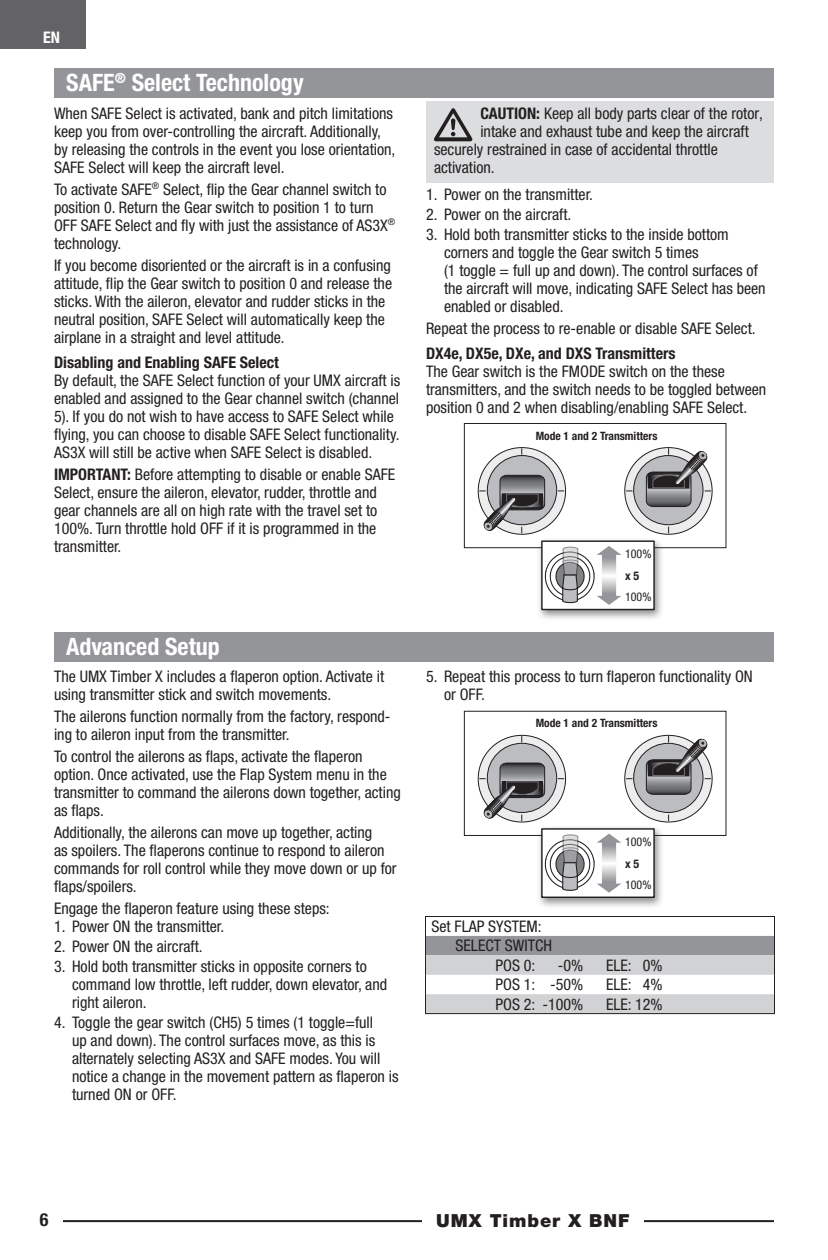
<style>
.page{position:relative;width:828px;height:1260px;background:#fff}
.page>*{position:absolute;margin:0;border:0;box-sizing:border-box;transform-origin:0 0}
.EFL_Main_Header{font:700 condensed 24px "Helvetica Neue LT Std";color:#fff}
.t1{font:900 18px "Helvetica Neue LT Std";letter-spacing:.05em;color:#231f20}
.t2{font:700 condensed 18px "Helvetica Neue LT Std";color:#231f20}
.EFL_Body_Copy{font:condensed 16px/18px "Helvetica Neue LT Std";color:#231f20}
.EFL_Body_Text{font:condensed 16px/18px "Helvetica Neue LT Std";color:#231f20}
.EFL_Cautions_and_War{font:condensed 16px "Helvetica Neue LT Std";color:#231f20}
.Body_Text{font:condensed 16px "Helvetica Neue LT Std";color:#231f20}
.EFL_Sub_Header{font:700 condensed 16px "Helvetica Neue LT Std";color:#231f20}
.t3{font:700 condensed 16px "Helvetica Neue LT Std";color:#fff}
.Body{font:condensed 12px "Helvetica Neue LT Std";color:#231f20}
.Body-2{font:700 condensed 12px "Helvetica Neue LT Std";color:#231f20}
.Body_Text-2{font:700 condensed 11.6px "Helvetica Neue LT Std";color:#231f20}
.s1{font-weight:700}
</style>
<div class="page">
<div style="left:0;top:0;width:85px;height:49px;background:#636366"></div>
<hr style="left:63px;top:1220px;width:711px;height:2px;background:#231f20">
<div style="left:422px;top:1206px;width:221px;height:29px;background:#fff"></div>
<div style="left:54px;top:632px;width:720px;height:30px;background:#939598"></div>
<div style="left:54px;top:68px;width:720px;height:30px;background:#939598"></div>
<div style="left:426px;top:101px;width:348px;height:82px;background:#dcdddf"></div>
<svg style="left:434px;top:108px;width:38px;height:33px"></svg>
<svg style="left:425px;top:916px;width:350px;height:97px"></svg>
<hr style="left:425px;top:1013px;width:175px;height:1px;background:#231f20">
<hr style="left:600px;top:1013px;width:175px;height:1px;background:#231f20">
<svg style="left:625px;top:448px;width:87px;height:86px"></svg>
<div style="left:634px;top:456px;width:69px;height:69px;background:#bcbdc0;border-radius:50%"></div>
<svg style="left:646px;top:448px;width:65px;height:59px"></svg>
<svg style="left:478px;top:448px;width:88px;height:86px"></svg>
<div style="left:487px;top:456px;width:70px;height:69px;background:#bcbdc0;border-radius:50%"></div>
<svg style="left:479px;top:475px;width:66px;height:58px"></svg>
<div style="left:464px;top:423px;width:262px;height:125px;border:1px solid #231f20"></div>
<div style="left:536px;top:537px;width:129px;height:84px;background:#231f20;opacity:.5"></div>
<svg style="left:540px;top:540px;width:116px;height:71px"></svg>
<svg style="left:625px;top:735px;width:87px;height:87px"></svg>
<div style="left:634px;top:743px;width:69px;height:69px;background:#bcbdc0;border-radius:50%"></div>
<svg style="left:646px;top:736px;width:65px;height:59px"></svg>
<svg style="left:478px;top:735px;width:88px;height:87px"></svg>
<div style="left:487px;top:743px;width:70px;height:69px;background:#bcbdc0;border-radius:50%"></div>
<svg style="left:479px;top:762px;width:66px;height:59px"></svg>
<div style="left:464px;top:711px;width:262px;height:125px;border:1px solid #231f20"></div>
<div style="left:536px;top:825px;width:129px;height:84px;background:#231f20;opacity:.5"></div>
<svg style="left:540px;top:828px;width:116px;height:71px"></svg>
<p class="t3" style="left:43px;top:28px;width:18px">EN</p>
<p class="EFL_Main_Header" style="left:66px;top:68px;width:239px">SAFE<sup>®</sup> Select Technology</p>
<p class="EFL_Body_Copy" style="left:54px;top:104px;width:343px">When SAFE Select is activated, bank and pitch limitations keep you from over-controlling the aircraft. Additionally, by releasing the controls in the event you lose orientation, SAFE Select will keep the aircraft level.</p>
<p class="EFL_Body_Copy" style="left:54px;top:180px;width:343px">To activate SAFE<sup>®</sup> Select, flip the Gear channel switch to position 0. Return the Gear switch to position 1 to turn OFF SAFE Select and fly with just the assistance of AS3X<sup>® </sup>technology.</p>
<p class="EFL_Body_Copy" style="left:54px;top:256px;width:340px">If you become disoriented or the aircraft is in a confusing attitude, flip the Gear switch to position 0 and release the sticks. With the aileron, elevator and rudder sticks in the neutral position, SAFE Select will automatically keep the airplane in a straight and level attitude.</p>
<p class="EFL_Sub_Header" style="left:54px;top:352px;width:227px">Disabling and Enabling SAFE Select</p>
<p class="EFL_Body_Text" style="left:54px;top:371px;width:348px">By default, the SAFE Select function of your UMX aircraft is enabled and assigned to the Gear channel switch (channel 5). If you do not wish to have access to SAFE Select while flying, you can choose to disable SAFE Select functionality.<br>AS3X will still be active when SAFE Select is disabled.</p>
<p class="EFL_Body_Copy" style="left:54px;top:465px;width:343px"><span class="s1">IMPORTANT:</span> Before attempting to disable or enable SAFE Select, ensure the aileron, elevator, rudder, throttle and gear channels are all on high rate with the travel set to 100%. Turn throttle hold OFF if it is programmed in the transmitter.</p>
<p class="EFL_Main_Header" style="left:66px;top:632px;width:155px">Advanced Setup</p>
<p class="EFL_Body_Copy" style="left:54px;top:667px;width:332px">The UMX Timber X includes a flaperon option. Activate it using transmitter stick and switch movements.</p>
<p class="EFL_Body_Copy" style="left:54px;top:707px;width:338px">The ailerons function normally from the factory, respond&shy;ing to aileron input from the transmitter.</p>
<p class="EFL_Body_Copy" style="left:54px;top:747px;width:348px">To control the ailerons as flaps, activate the flaperon option. Once activated, use the Flap System menu in the transmitter to command the ailerons down together, acting as flaps.</p>
<p class="EFL_Body_Copy" style="left:54px;top:823px;width:344px">Additionally, the ailerons can move up together, acting<br>as spoilers. The flaperons continue to respond to aileron commands for roll control while they move down or up for flaps/spoilers.</p>
<p class="EFL_Body_Copy" style="left:54px;top:899px;width:277px">Engage the flaperon feature using these steps:</p>
<p class="EFL_Body_Text" style="left:54px;top:917px;width:172px">1. Power ON the transmitter.</p>
<p class="EFL_Body_Text" style="left:54px;top:937px;width:150px">2. Power ON the aircraft.</p>
<p class="EFL_Body_Text" style="left:72px;top:957px;width:317px;text-indent:-18px">3. Hold both transmitter sticks in opposite corners to command low throttle, left rudder, down elevator, and right aileron.</p>
<p class="EFL_Body_Text" style="left:72px;top:1013px;width:328px;text-indent:-18px">4. Toggle the gear switch (CH5) 5 times (1 toggle=full<br>up and down). The control surfaces move, as this is alternately selecting AS3X and SAFE modes. You will notice a change in the movement pattern as flaperon is turned ON or OFF.</p>
<p class="EFL_Cautions_and_War" style="left:480px;top:104px;width:284px"><span class="s1">CAUTION:</span> Keep all body parts clear of the rotor,</p>
<p class="EFL_Cautions_and_War" style="left:480px;top:122px;width:270px">intake and exhaust tube and keep the aircraft</p>
<p class="EFL_Cautions_and_War" style="left:434px;top:140px;width:285px">securely restrained in case of accidental throttle</p>
<p class="EFL_Cautions_and_War" style="left:434px;top:158px;width:62px">activation.</p>
<p class="EFL_Body_Text" style="left:426px;top:185px;width:169px">1. Power on the transmitter.</p>
<p class="EFL_Body_Text" style="left:426px;top:205px;width:147px">2. Power on the aircraft.</p>
<p class="EFL_Body_Text" style="left:444px;top:225px;width:323px;text-indent:-18px">3. Hold both transmitter sticks to the inside bottom corners and toggle the Gear switch 5 times<br>(1 toggle = full up and down). The control surfaces of the aircraft will move, indicating SAFE Select has been enabled or disabled.</p>
<p class="EFL_Body_Copy" style="left:426px;top:319px;width:331px">Repeat the process to re-enable or disable SAFE Select.</p>
<p class="EFL_Sub_Header" style="left:426px;top:343px;width:251px">DX4e, DX5e, DXe, and DXS Transmitters</p>
<p class="EFL_Body_Copy" style="left:426px;top:362px;width:342px">The Gear switch is the FMODE switch on the these transmitters, and the switch needs to be toggled between position 0 and 2 when disabling/enabling SAFE Select.</p>
<p class="Body_Text-2" style="left:536px;top:428px;width:123px">Mode 1 and 2 Transmitters</p>
<p class="Body" style="left:625px;top:547px;width:28px">100%</p>
<p class="Body-2" style="left:625px;top:569px;width:16px">x 5</p>
<p class="Body" style="left:625px;top:590px;width:28px">100%</p>
<p class="EFL_Body_Text" style="left:444px;top:667px;width:310px;text-indent:-18px">5. Repeat this process to turn flaperon functionality ON or OFF.</p>
<p class="Body_Text-2" style="left:536px;top:716px;width:123px">Mode 1 and 2 Transmitters</p>
<p class="Body" style="left:625px;top:834px;width:28px">100%</p>
<p class="Body-2" style="left:625px;top:857px;width:16px">x 5</p>
<p class="Body" style="left:625px;top:878px;width:28px">100%</p>
<p class="Body_Text" style="left:432px;top:917px;width:112px">Set FLAP SYSTEM:</p>
<p class="Body_Text" style="left:456px;top:936px;width:98px">SELECT SWITCH</p>
<p class="Body_Text" style="left:496px;top:956px;width:41px">POS 0:</p>
<p class="Body_Text" style="left:558px;top:956px;width:27px">-0%</p>
<p class="Body_Text" style="left:606px;top:956px;width:58px">ELE: 0%</p>
<p class="Body_Text" style="left:496px;top:975px;width:89px">POS 1: -50%</p>
<p class="Body_Text" style="left:606px;top:975px;width:58px">ELE: 4%</p>
<p class="Body_Text" style="left:496px;top:995px;width:89px">POS 2: -100%</p>
<p class="Body_Text" style="left:606px;top:995px;width:58px">ELE: 12%</p>
<p class="t2" style="left:40px;top:1208px;width:10px">6</p>
<p class="t1" style="left:436px;top:1210px;width:195px">UMX Timber X BNF</p>
</div>
